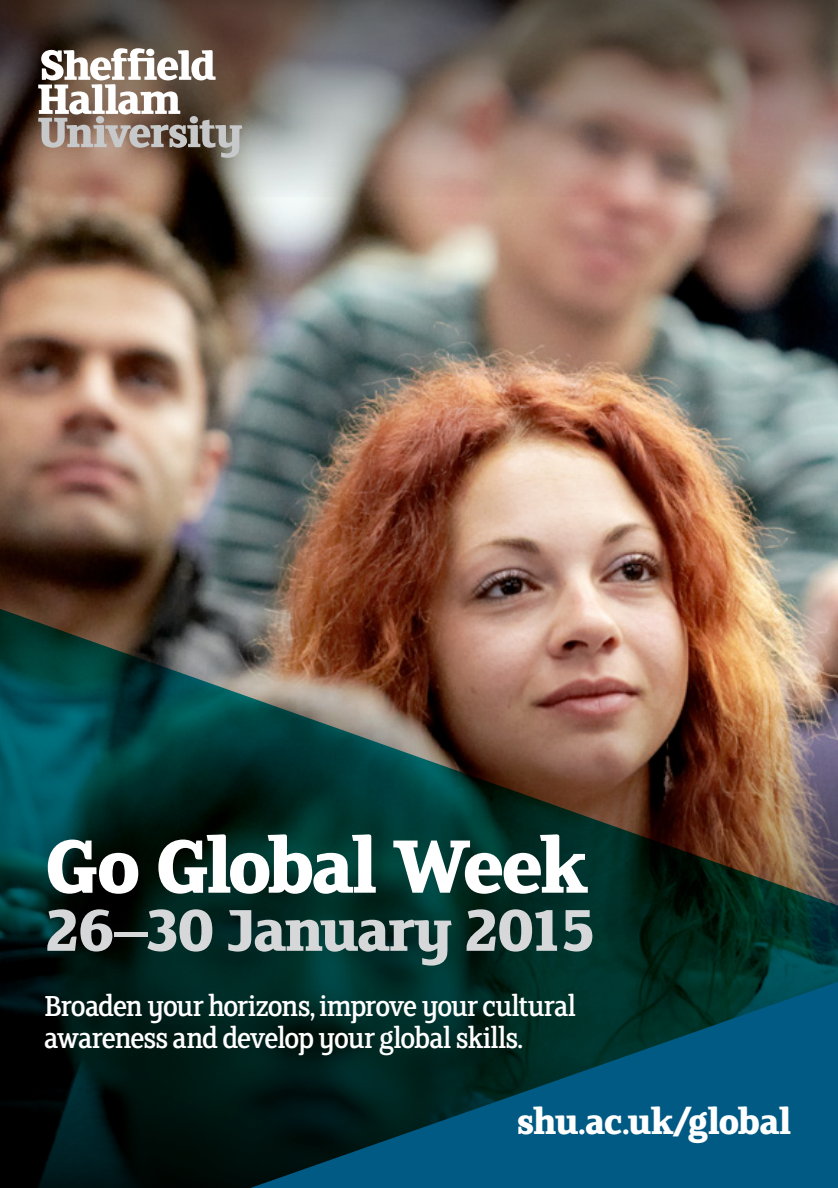
<style>
.page{position:relative;width:838px;height:1188px;background:#fff}
.page>*{position:absolute;margin:0;border:0;box-sizing:border-box;transform-origin:0 0}
.t1{font:700 84.6px "FS Clerkenwell";letter-spacing:-.06em;color:#fff}
.t2{font:700 66px "FS Clerkenwell";letter-spacing:-.06em;color:#d5d7d8}
.t3{font:700 40px "FS Clerkenwell";letter-spacing:-.035em;color:#fff}
.t4{font:32.4px/32.4px "FS Clerkenwell";letter-spacing:-.045em;color:#fff}
</style>
<div class="page">
<img style="left:0;top:198px;width:838px;height:410px">
<img style="left:0;top:608px;width:838px;height:579px">
<svg style="left:241px;top:981px;width:597px;height:206px;background:#003f51"></svg>
<svg style="left:0;top:0;width:838px;height:198px;background:#816f66"></svg>
<svg style="left:38px;top:48px;width:204px;height:110px"></svg>
<h1 class="t1" style="left:44px;top:817px;width:546px">Go Global Week</h1>
<h2 class="t2" style="left:44px;top:891px;width:554px">26–30 January 2015</h2>
<p class="t4" style="left:44px;top:989px;width:534px">Broaden your horizons, improve your cultural awareness and develop your global skills.</p>
<p class="t3" style="left:516px;top:1098px;width:277px">shu.ac.uk/global</p>
</div>
